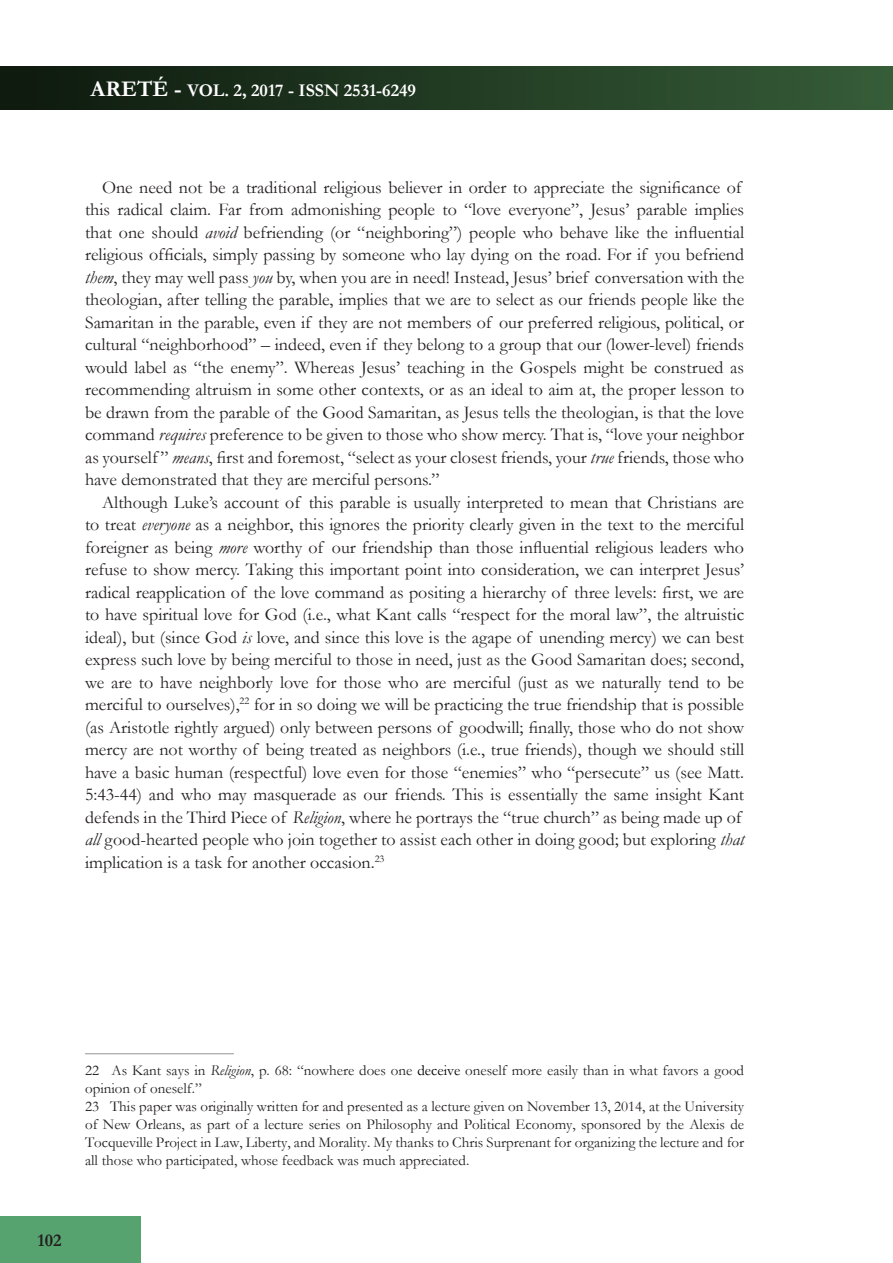
<style>
.page{position:relative;width:893px;height:1263px;background:#fff}
.page>*{position:absolute;margin:0;border:0;box-sizing:border-box;transform-origin:0 0}
.testo{font:18px/22.5px "Garamond";color:#231f20}
.t1{font:700 18px "Garamond";color:#fff}
.t2{font:700 18px "Garamond";color:#231f20}
.Note{font:15px/18px "Garamond";color:#231f20}
.s1{font-size:22.5px}
.s2{font-style:italic}
.s3{color:#000}
</style>
<div class="page">
<div style="left:0;top:1217px;width:140px;height:46px;background:#56a36f"></div>
<div style="left:0;top:67px;width:893px;height:42px;background:linear-gradient(to right,#0d190e,#365d38)"></div>
<hr style="left:85px;top:1053px;width:149px;height:1px;background:#939598">
<p class="t1" style="left:91px;top:78px;width:327px"><span class="s1">ARETÉ -</span> VOL. 2, 2017 - ISSN 2531-6249</p>
<p class="testo" style="left:85px;top:175px;width:661px;text-indent:17px">One need not be a traditional religious believer in order to appreciate the significance of this radical claim. Far from admonishing people to “love everyone”, Jesus’ parable implies that one should <span class="s2">avoid</span> befriending (or “neighboring”) people who behave like the influential religious officials, simply passing by someone who lay dying on the road. For if you befriend <span class="s2">them</span>, they may well pass <span class="s2">you</span> by, when you are in need! Instead, Jesus’ brief conversation with the theologian, after telling the parable, implies that we are to select as our friends people like the Samaritan in the parable, even if they are not members of our preferred religious, political, or cultural “neighborhood” – indeed, even if they belong to a group that our (lower-level) friends would label as “the enemy”. Whereas Jesus’ teaching in the Gospels might be construed as recommending altruism in some other contexts, or as an ideal to aim at, the proper lesson to be drawn from the parable of the Good Samaritan, as Jesus tells the theologian, is that the love command <span class="s2">requires</span> preference to be given to those who show mercy. That is, “love your neighbor as yourself ” <span class="s2">means</span>, first and foremost, “select as your closest friends, your <span class="s2">true</span> friends, those who have demonstrated that they are merciful persons.”</p>
<p class="testo" style="left:85px;top:490px;width:661px;text-indent:17px">Although Luke’s account of this parable is usually interpreted to mean that Christians are to treat <span class="s2">everyone</span> as a neighbor, this ignores the priority clearly given in the text to the merciful foreigner as being <span class="s2">more</span> worthy of our friendship than those influential religious leaders who refuse to show mercy. Taking this important point into consideration, we can interpret Jesus’ radical reapplication of the love command as positing a hierarchy of three levels: first, we are to have spiritual love for God (i.e., what Kant calls “respect for the moral law”, the altruistic ideal), but (since God <span class="s2">is</span> love, and since this love is the agape of unending mercy) we can best express such love by being merciful to those in need, just as the Good Samaritan does; second, we are to have neighborly love for those who are merciful (just as we naturally tend to be merciful to ourselves),<sup>22</sup> for in so doing we will be practicing the true friendship that is possible (as Aristotle rightly argued) only between persons of goodwill; finally, those who do not show mercy are not worthy of being treated as neighbors (i.e., true friends), though we should still have a basic human (respectful) love even for those “enemies” who “persecute” us (see Matt.<br>5:43-44) and who may masquerade as our friends. This is essentially the same insight Kant defends in the Third Piece of <span class="s2">Religion</span>, where he portrays the “true church” as being made up of <span class="s2">all</span> good-hearted people who join together to assist each other in doing good; but exploring <span class="s2">that </span>implication is a task for another occasion.<sup>23</sup></p>
<p class="Note" style="left:85px;top:1061px;width:661px">22 As Kant says in <span class="s2">Religion</span>, p. 68: “nowhere does one <span class="s3">deceive</span> oneself more easily than in what favors a good opinion of oneself.”</p>
<p class="Note" style="left:85px;top:1097px;width:661px;text-align:justify">23 This paper was originally written for and presented as a lecture given on November 13, 2014, at the University of New Orleans, as part of a lecture series on Philosophy and Political Economy, sponsored by the Alexis de Tocqueville Project in Law, Liberty, and Morality. My thanks to Chris Surprenant for organizing the lecture and for all those who participated, whose feedback was much appreciated.</p>
<p class="t2" style="left:38px;top:1228px;width:26px">102</p>
</div>
